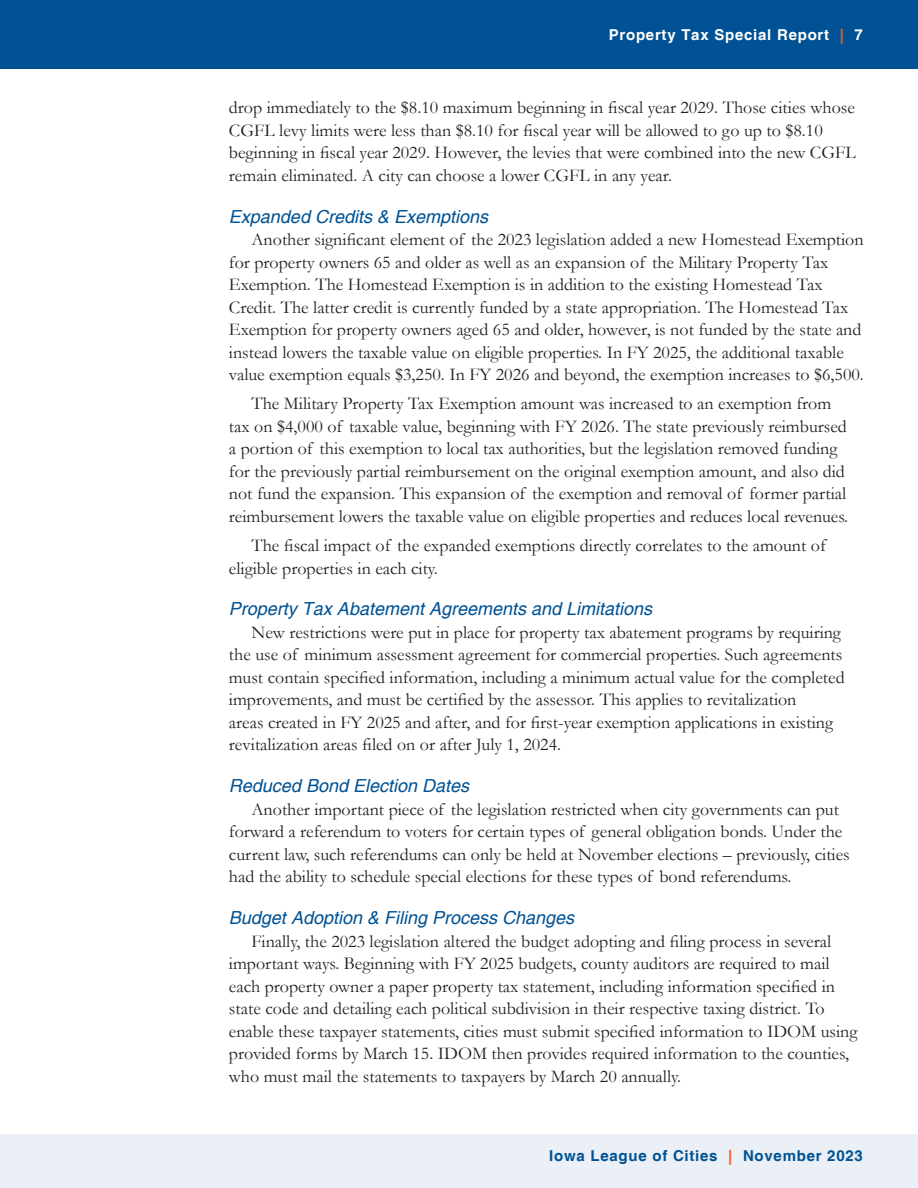
<style>
.page{position:relative;width:918px;height:1188px;background:#fff}
.page>*{position:absolute;margin:0;border:0;box-sizing:border-box;transform-origin:0 0}
.Body_Text{font:18px/22.5px "Garamond";color:#231f20}
.Blue_Italic_Subhead{font:italic 18px "Helvetica";color:#005294}
.t1{font:700 15px "Helvetica";letter-spacing:.05em;color:#005294}
.t2{font:700 15px "Helvetica";letter-spacing:.05em;color:#fff}
.s1{color:#f1592a}
</style>
<div class="page">
<div style="left:0;top:0;width:918px;height:69px;background:#005294"></div>
<div style="left:0;top:1134px;width:918px;height:54px;background:#eaf0f5"></div>
<p class="t2" style="left:609px;top:26px;width:256px">Property Tax Special Report <span class="s1">|</span> 7</p>
<p class="Body_Text" style="left:229px;top:96px;width:628px">drop immediately to the $8.10 maximum beginning in fiscal year 2029. Those cities whose CGFL levy limits were less than $8.10 for fiscal year will be allowed to go up to $8.10 beginning in fiscal year 2029. However, the levies that were combined into the new CGFL remain eliminated. A city can choose a lower CGFL in any year.</p>
<p class="Blue_Italic_Subhead" style="left:229px;top:206px;width:261px">Expanded Credits &amp; Exemptions</p>
<p class="Body_Text" style="left:229px;top:228px;width:636px;text-indent:22px">Another significant element of the 2023 legislation added a new Homestead Exemption for property owners 65 and older as well as an expansion of the Military Property Tax Exemption. The Homestead Exemption is in addition to the existing Homestead Tax Credit. The latter credit is currently funded by a state appropriation. The Homestead Tax Exemption for property owners aged 65 and older, however, is not funded by the state and instead lowers the taxable value on eligible properties. In FY 2025, the additional taxable value exemption equals $3,250. In FY 2026 and beyond, the exemption increases to $6,500.</p>
<p class="Body_Text" style="left:229px;top:392px;width:621px;text-align:center">The Military Property Tax Exemption amount was increased to an exemption from<br>tax on $4,000 of taxable value, beginning with FY 2026. The state previously reimbursed a portion of this exemption to local tax authorities, but the legislation removed funding for the previously partial reimbursement on the original exemption amount, and also did not fund the expansion. This expansion of the exemption and removal of former partial reimbursement lowers the taxable value on eligible properties and reduces local revenues.</p>
<p class="Body_Text" style="left:229px;top:534px;width:598px;text-indent:22px">The fiscal impact of the expanded exemptions directly correlates to the amount of eligible properties in each city.</p>
<p class="Blue_Italic_Subhead" style="left:229px;top:599px;width:425px">Property Tax Abatement Agreements and Limitations</p>
<p class="Body_Text" style="left:229px;top:621px;width:617px;text-indent:22px">New restrictions were put in place for property tax abatement programs by requiring the use of minimum assessment agreement for commercial properties. Such agreements must contain specified information, including a minimum actual value for the completed improvements, and must be certified by the assessor. This applies to revitalization<br>areas created in FY 2025 and after, and for first-year exemption applications in existing revitalization areas filed on or after July 1, 2024.</p>
<p class="Blue_Italic_Subhead" style="left:229px;top:776px;width:242px">Reduced Bond Election Dates</p>
<p class="Body_Text" style="left:229px;top:797px;width:622px;text-indent:22px">Another important piece of the legislation restricted when city governments can put forward a referendum to voters for certain types of general obligation bonds. Under the current law, such referendums can only be held at November elections – previously, cities had the ability to schedule special elections for these types of bond referendums.</p>
<p class="Blue_Italic_Subhead" style="left:229px;top:907px;width:347px">Budget Adoption &amp; Filing Process Changes</p>
<p class="Body_Text" style="left:229px;top:929px;width:630px;text-indent:22px">Finally, the 2023 legislation altered the budget adopting and filing process in several important ways. Beginning with FY 2025 budgets, county auditors are required to mail each property owner a paper property tax statement, including information specified in state code and detailing each political subdivision in their respective taxing district. To enable these taxpayer statements, cities must submit specified information to IDOM using provided forms by March 15. IDOM then provides required information to the counties, who must mail the statements to taxpayers by March 20 annually.</p>
<p class="t1" style="left:549px;top:1147px;width:315px">Iowa League of Cities <span class="s1">|</span> November 2023</p>
</div>
